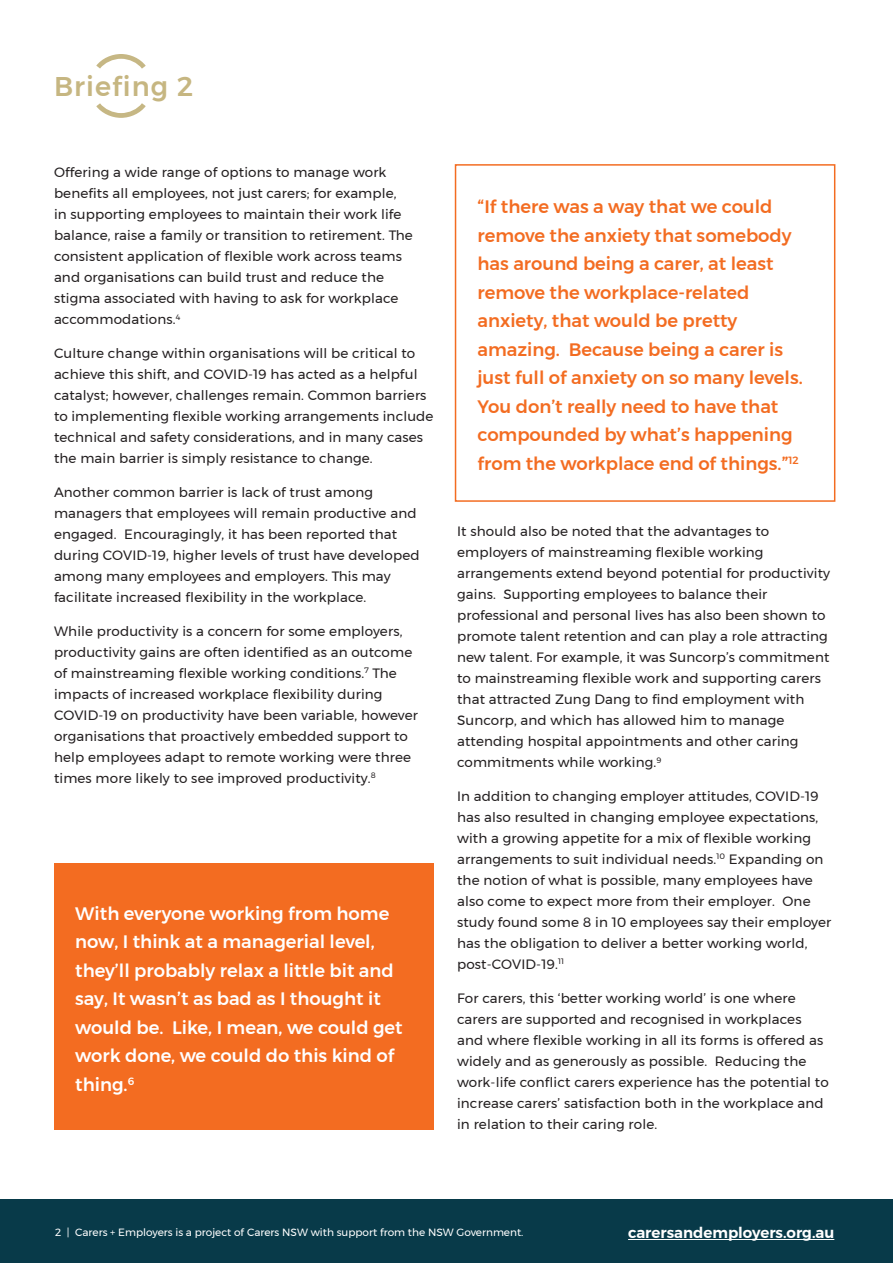
<style>
.page{position:relative;width:893px;height:1263px;background:#fff}
.page>*{position:absolute;margin:0;border:0;box-sizing:border-box;transform-origin:0 0}
.t1{font:500 27px "Montserrat";letter-spacing:.04em;color:#c6b681}
.t2{font:500 18px/28.5px "Montserrat";color:#f36c21}
.t3{font:500 18px/28.5px "Montserrat";color:#fff}
.t4{font:600 15px "Montserrat";color:#fff}
.t5{font:13.5px/21px "Montserrat";letter-spacing:.01em;color:#231f20}
.t6{font:10.5px "Montserrat";color:#fff}
</style>
<div class="page">
<svg style="left:96px;top:103px;width:50px;height:15px"></svg>
<svg style="left:96px;top:54px;width:50px;height:15px"></svg>
<div style="left:0;top:1199px;width:893px;height:64px;background:#083a49"></div>
<hr style="left:628px;top:1239px;width:206px;height:1px;background:#fff">
<div style="left:54px;top:863px;width:379px;height:266px;background:#f36c21"></div>
<div style="left:455px;top:164px;width:380px;height:338px;border:2px solid #f36c21"></div>
<p class="t1" style="left:54px;top:65px;width:140px">Briefing 2</p>
<p class="t5" style="left:54px;top:162px;width:360px">Offering a wide range of options to manage work benefits all employees, not just carers; for example,<br>in supporting employees to maintain their work life balance, raise a family or transition to retirement. The consistent application of flexible work across teams and organisations can build trust and reduce the stigma associated with having to ask for workplace accommodations.<sup>4</sup></p>
<p class="t5" style="left:54px;top:343px;width:381px">Culture change within organisations will be critical to achieve this shift, and COVID-19 has acted as a helpful catalyst; however, challenges remain. Common barriers to implementing flexible working arrangements include technical and safety considerations, and in many cases the main barrier is simply resistance to change.</p>
<p class="t5" style="left:54px;top:481px;width:367px">Another common barrier is lack of trust among managers that employees will remain productive and engaged. Encouragingly, it has been reported that during COVID-19, higher levels of trust have developed among many employees and employers. This may facilitate increased flexibility in the workplace.</p>
<p class="t5" style="left:54px;top:620px;width:365px">While productivity is a concern for some employers, productivity gains are often identified as an outcome of mainstreaming flexible working conditions.<sup>7</sup> The impacts of increased workplace flexibility during COVID-19 on productivity have been variable, however organisations that proactively embedded support to help employees adapt to remote working were three times more likely to see improved productivity.<sup>8</sup></p>
<p class="t3" style="left:75px;top:899px;width:329px">With everyone working from home now, I think at a managerial level, they’ll probably relax a little bit and say, It wasn’t as bad as I thought it would be. Like, I mean, we could get work done, we could do this kind of thing.<sup>6</sup></p>
<p class="t2" style="left:478px;top:193px;width:327px">“If there was a way that we could remove the anxiety that somebody has around being a carer, at least remove the workplace-related anxiety, that would be pretty amazing. Because being a carer is just full of anxiety on so many levels.<br>You don’t really need to have that compounded by what’s happening from the workplace end of things.”<sup>12</sup></p>
<p class="t5" style="left:457px;top:521px;width:375px">It should also be noted that the advantages to employers of mainstreaming flexible working arrangements extend beyond potential for productivity gains. Supporting employees to balance their professional and personal lives has also been shown to promote talent retention and can play a role attracting new talent. For example, it was Suncorp’s commitment to mainstreaming flexible work and supporting carers that attracted Zung Dang to find employment with Suncorp, and which has allowed him to manage attending hospital appointments and other caring commitments while working.<sup>9</sup></p>
<p class="t5" style="left:457px;top:785px;width:376px">In addition to changing employer attitudes, COVID-19 has also resulted in changing employee expectations, with a growing appetite for a mix of flexible working arrangements to suit individual needs.<sup>10</sup> Expanding on the notion of what is possible, many employees have also come to expect more from their employer. One study found some 8 in 10 employees say their employer has the obligation to deliver a better working world, post-COVID-19.<sup>11</sup></p>
<p class="t5" style="left:457px;top:987px;width:373px">For carers, this ‘better working world’ is one where carers are supported and recognised in workplaces and where flexible working in all its forms is offered as widely and as generously as possible. Reducing the work-life conflict carers experience has the potential to increase carers’ satisfaction both in the workplace and in relation to their caring role.</p>
<p class="t6" style="left:55px;top:1224px;width:470px">2 | Carers + Employers is a project of Carers NSW with support from the NSW Government.</p>
<p class="t4" style="left:628px;top:1221px;width:208px">carersandemployers.org.au</p>
</div>
